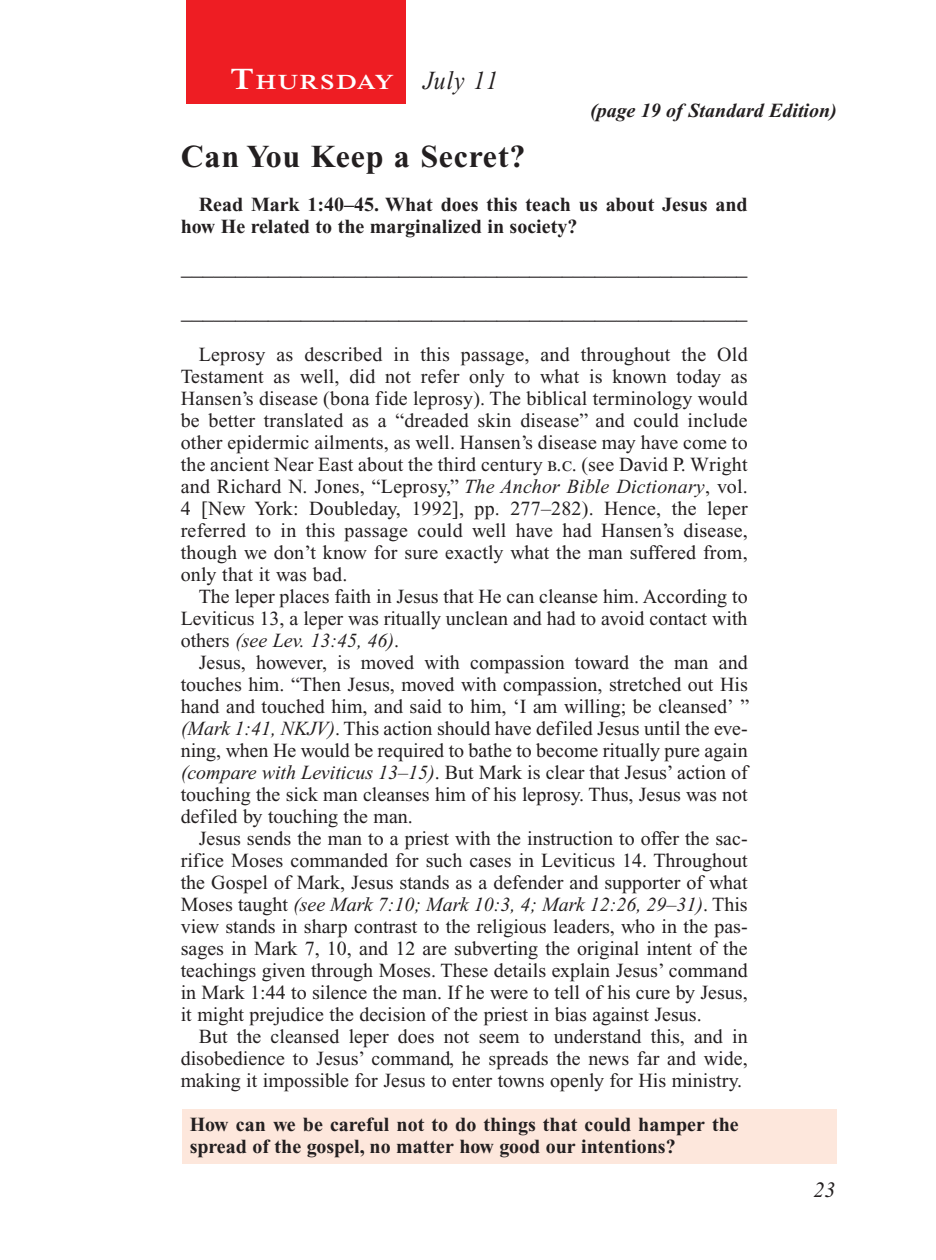
<style>
.page{position:relative;width:936px;height:1260px;background:#fff}
.page>*{position:absolute;margin:0;border:0;box-sizing:border-box;transform-origin:0 0}
.Head{font:700 32px "Times New Roman PS Std";letter-spacing:.025em;color:#231f20}
.Lesson_Dates{font:italic 26px "Times New Roman PS Std";letter-spacing:.045em;color:#231f20;scale:.9 1}
.Blank_Lines{font:22px "Times New Roman PS Std";color:#231f20}
.PageNumbers{font:italic 22px "Times New Roman PS Std";color:#231f20}
.Daily_Header{font:600 21px "Times NRMT Std";letter-spacing:.07em;color:#fff;scale:1.1 1}
.Body{font:20px/22px "Times New Roman PS Std";color:#231f20;text-align:justify}
.x-screened_box-text{font:700 20px/22px "Times New Roman PS Std";color:#231f20}
.Body-2{font:700 20px/22px "Times New Roman PS Std";color:#231f20}
.Page_from_SE{font:italic 700 20px "Times New Roman PS Std";color:#231f20}
.s1{font-size:30px}
.s2{font-style:italic}
</style>
<div class="page">
<div style="left:186px;top:0;width:220px;height:103px;background:#ee1d23"></div>
<div style="left:186px;top:18px;width:220px;height:86px;background:#ee1d23"></div>
<div style="left:183px;top:1110px;width:654px;height:54px;background:#fde7dc"></div>
<p class="Daily_Header" style="left:231px;top:70px;width:150px"><span class="s1">T</span>HURSDAY</p>
<p class="Lesson_Dates" style="left:423px;top:66px;width:85px">July 11</p>
<p class="Page_from_SE" style="left:590px;top:100px;width:248px">(page 19 of Standard Edition)</p>
<p class="Head" style="left:181px;top:138px;width:346px">Can You Keep a Secret?</p>
<p class="Body-2" style="left:181px;top:193px;width:569px;text-indent:18px">Read Mark 1:40–45. What does this teach us about Jesus and how He related to the marginalized in society?</p>
<p class="Blank_Lines" style="left:181px;top:255px;width:568px">____________________________________________________</p>
<p class="Blank_Lines" style="left:181px;top:299px;width:568px">____________________________________________________</p>
<p class="Body" style="left:181px;top:343px;width:569px;text-indent:18px">Leprosy as described in this passage, and throughout the Old Testament as well, did not refer only to what is known today as Hansen’s disease (bona fide leprosy). The biblical terminology would be better translated as a “dreaded skin disease” and could include other epidermic ailments, as well. Hansen’s disease may have come to the ancient Near East about the third century b.c. (see David P. Wright and Richard N. Jones, “Leprosy,” <span class="s2">The Anchor Bible Dictionary</span>, vol.<br>4 [New York: Doubleday, 1992], pp. 277–282). Hence, the leper referred to in this passage could well have had Hansen’s disease, though we don’t know for sure exactly what the man suffered from, only that it was bad.</p>
<p class="Body" style="left:181px;top:585px;width:568px;text-indent:18px">The leper places faith in Jesus that He can cleanse him. According to Leviticus 13, a leper was ritually unclean and had to avoid contact with others <span class="s2">(see Lev. 13:45, 46)</span>.</p>
<p class="Body" style="left:181px;top:651px;width:570px;text-indent:18px">Jesus, however, is moved with compassion toward the man and touches him. “Then Jesus, moved with compassion, stretched out His hand and touched him, and said to him, ‘I am willing; be cleansed’ ” <span class="s2">(Mark 1:41, NKJV)</span>. This action should have defiled Jesus until the eve&shy;ning, when He would be required to bathe to become ritually pure again <span class="s2">(compare with Leviticus 13–15)</span>. But Mark is clear that Jesus’ action of touching the sick man cleanses him of his leprosy. Thus, Jesus was not defiled by touching the man.</p>
<p class="Body" style="left:181px;top:827px;width:569px;text-indent:18px">Jesus sends the man to a priest with the instruction to offer the sac&shy;rifice Moses commanded for such cases in Leviticus 14. Throughout the Gospel of Mark, Jesus stands as a defender and supporter of what Moses taught <span class="s2">(see Mark 7:10; Mark 10:3, 4; Mark 12:26, 29–31)</span>. This view stands in sharp contrast to the religious leaders, who in the pas&shy;sages in Mark 7, 10, and 12 are subverting the original intent of the teachings given through Moses. These details explain Jesus’ command in Mark 1:44 to silence the man. If he were to tell of his cure by Jesus, it might prejudice the decision of the priest in bias against Jesus.</p>
<p class="Body" style="left:181px;top:1025px;width:569px;text-indent:18px">But the cleansed leper does not seem to understand this, and in disobedience to Jesus’ command, he spreads the news far and wide, making it impossible for Jesus to enter towns openly for His ministry.</p>
<p class="x-screened_box-text" style="left:190px;top:1113px;width:551px">How can we be careful not to do things that could hamper the spread of the gospel, no matter how good our intentions?</p>
<p class="PageNumbers" style="left:813px;top:1178px;width:23px">23</p>
</div>
